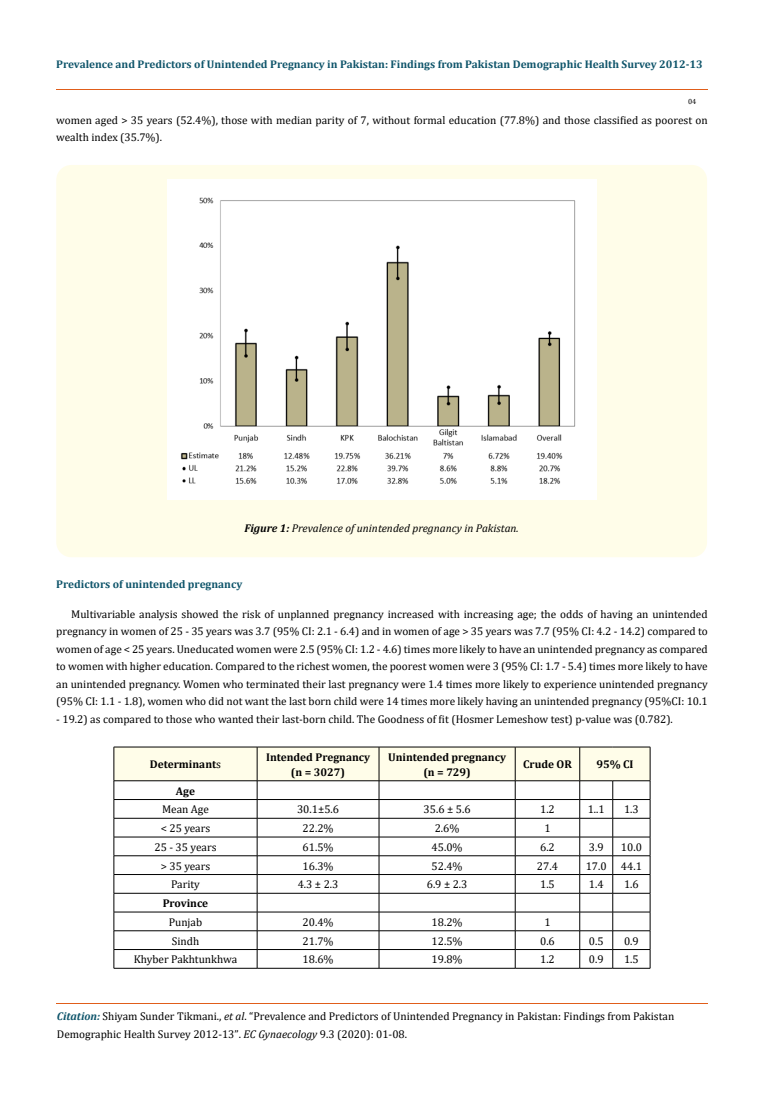
<style>
.page{position:relative;width:764px;height:1110px;background:#fff}
.page>*{position:absolute;margin:0;border:0;box-sizing:border-box;transform-origin:0 0}
.t1{font:11.25px/17.5px "Cambria";color:#000}
.t2{font:700 11.25px/15px "Cambria";color:#000;text-align:center}
.t3{font:italic 11.25px "Cambria";color:#000}
.t4{font:700 11.25px "Cambria";color:#0e546a}
.t5{font:700 11.12px "Cambria";color:#0e546a}
.t6{font:7.5px "Cambria";color:#000}
.s1{font-weight:700}
.s2{font-weight:400}
.s3{font-weight:700;font-style:italic;color:#0e546a}
.s4{font-style:italic}
.s5{font-size:11.12px}
</style>
<div class="page">
<hr style="left:56px;top:90px;width:652px;height:1px;background:#e05d1a">
<hr style="left:56px;top:1004px;width:652px;height:1px;background:#e05d1a">
<div style="left:56px;top:165px;width:651px;height:392px;background:#fffde9;border-radius:15px"></div>
<img style="left:167px;top:179px;width:430px;height:321px">
<svg style="left:114px;top:747px;width:537px;height:221px"></svg>
<hr style="left:114px;top:968px;width:143px;height:1px;background:#000">
<hr style="left:257px;top:968px;width:122px;height:1px;background:#000">
<hr style="left:379px;top:968px;width:136px;height:1px;background:#000">
<hr style="left:515px;top:968px;width:65px;height:1px;background:#000">
<hr style="left:580px;top:968px;width:33px;height:1px;background:#000">
<hr style="left:613px;top:968px;width:37px;height:1px;background:#000">
<p class="t5" style="left:56px;top:56px;width:648px">Prevalence and Predictors of Unintended Pregnancy in Pakistan: Findings from Pakistan Demographic Health Survey 2012-13</p>
<p class="t6" style="left:688px;top:97px;width:10px">04</p>
<p class="t1" style="left:56px;top:111px;width:653px">women aged &gt; 35 years (52.4%), those with median parity of 7, without formal education (77.8%) and those classified as poorest on wealth index (35.7%).</p>
<p class="t3" style="left:244px;top:520px;width:276px"><span class="s1">Figure 1:</span> Prevalence of unintended pregnancy in Pakistan.</p>
<p class="t4" style="left:56px;top:576px;width:188px">Predictors of unintended pregnancy</p>
<p class="t1" style="left:56px;top:605px;width:653px;text-align:justify;text-indent:15px">Multivariable analysis showed the risk of unplanned pregnancy increased with increasing age; the odds of having an unintended pregnancy in women of 25 - 35 years was 3.7 (95% CI: 2.1 - 6.4) and in women of age &gt; 35 years was 7.7 (95% CI: 4.2 - 14.2) compared to women of age &lt; 25 years. Uneducated women were 2.5 (95% CI: 1.2 - 4.6) times more likely to have an unintended pregnancy as compared to women with higher education. Compared to the richest women, the poorest women were 3 (95% CI: 1.7 - 5.4) times more likely to have an unintended pregnancy. Women who terminated their last pregnancy were 1.4 times more likely to experience unintended pregnancy (95% CI: 1.1 - 1.8), women who did not want the last born child were 14 times more likely having an unintended pregnancy (95%CI: 10.1</p>
<p class="t1" style="left:56px;top:710px;width:618px">- 19.2) as compared to those who wanted their last-born child. The Goodness of fit (Hosmer Lemeshow test) p-value was (0.782).</p>
<p class="t2" style="left:150px;top:757px;width:73px">Determinant<span class="s2">s</span></p>
<p class="t2" style="left:266px;top:749px;width:105px">Intended Pregnancy (n = 3027)</p>
<p class="t2" style="left:388px;top:749px;width:119px">Unintended pregnancy (n = 729)</p>
<p class="t2" style="left:523px;top:757px;width:50px">Crude OR</p>
<p class="t2" style="left:596px;top:757px;width:39px">95% CI</p>
<p class="t2" style="left:176px;top:783px;width:21px">Age</p>
<p class="t1" style="left:162px;top:801px;width:48px">Mean Age</p>
<p class="t1" style="left:297px;top:801px;width:44px">30.1±5.6</p>
<p class="t1" style="left:424px;top:801px;width:48px">35.6 ± 5.6</p>
<p class="t1" style="left:540px;top:801px;width:16px">1.2</p>
<p class="t1" style="left:588px;top:801px;width:19px">1..1</p>
<p class="t1" style="left:624px;top:801px;width:16px">1.3</p>
<p class="t1" style="left:161px;top:819px;width:51px">&lt; 25 years</p>
<p class="t1" style="left:302px;top:819px;width:33px">22.2%</p>
<p class="t1" style="left:435px;top:819px;width:26px">2.6%</p>
<p class="t1" style="left:544px;top:819px;width:8px">1</p>
<p class="t1" style="left:154px;top:838px;width:64px">25 - 35 years</p>
<p class="t1" style="left:302px;top:838px;width:33px">61.5%</p>
<p class="t1" style="left:431px;top:838px;width:33px">45.0%</p>
<p class="t1" style="left:540px;top:838px;width:16px">6.2</p>
<p class="t1" style="left:589px;top:838px;width:16px">3.9</p>
<p class="t1" style="left:621px;top:838px;width:23px">10.0</p>
<p class="t1" style="left:161px;top:857px;width:51px">&gt; 35 years</p>
<p class="t1" style="left:302px;top:857px;width:33px">16.3%</p>
<p class="t1" style="left:431px;top:857px;width:33px">52.4%</p>
<p class="t1" style="left:537px;top:857px;width:23px">27.4</p>
<p class="t1" style="left:586px;top:857px;width:23px">17.0</p>
<p class="t1" style="left:621px;top:857px;width:23px">44.1</p>
<p class="t1" style="left:171px;top:876px;width:30px">Parity</p>
<p class="t1" style="left:298px;top:876px;width:42px">4.3 ± 2.3</p>
<p class="t1" style="left:427px;top:876px;width:42px">6.9 ± 2.3</p>
<p class="t1" style="left:540px;top:876px;width:16px">1.5</p>
<p class="t1" style="left:589px;top:876px;width:16px">1.4</p>
<p class="t1" style="left:624px;top:876px;width:16px">1.6</p>
<p class="t2" style="left:163px;top:895px;width:47px">Province</p>
<p class="t1" style="left:169px;top:913px;width:35px">Punjab</p>
<p class="t1" style="left:302px;top:913px;width:33px">20.4%</p>
<p class="t1" style="left:431px;top:913px;width:33px">18.2%</p>
<p class="t1" style="left:544px;top:913px;width:8px">1</p>
<p class="t1" style="left:172px;top:932px;width:29px">Sindh</p>
<p class="t1" style="left:302px;top:932px;width:33px">21.7%</p>
<p class="t1" style="left:431px;top:932px;width:33px">12.5%</p>
<p class="t1" style="left:540px;top:932px;width:16px">0.6</p>
<p class="t1" style="left:589px;top:932px;width:16px">0.5</p>
<p class="t1" style="left:624px;top:932px;width:16px">0.9</p>
<p class="t1" style="left:134px;top:951px;width:105px">Khyber Pakhtunkhwa</p>
<p class="t1" style="left:302px;top:951px;width:33px">18.6%</p>
<p class="t1" style="left:431px;top:951px;width:33px">19.8%</p>
<p class="t1" style="left:540px;top:951px;width:16px">1.2</p>
<p class="t1" style="left:589px;top:951px;width:16px">0.9</p>
<p class="t1" style="left:624px;top:951px;width:16px">1.5</p>
<p class="t1" style="left:57px;top:1008px;width:619px"><span class="s3">Citation:</span> Shiyam Sunder Tikmani., <span class="s4">et al</span>. “Prevalence and Predictors of Unintended Pregnancy in Pakistan: Findings from Pakistan<br>Demographic Health Survey 2012-13”<span class="s5">.</span> <span class="s4">EC Gynaecology</span> 9.3 (2020): 01-08.</p>
</div>
